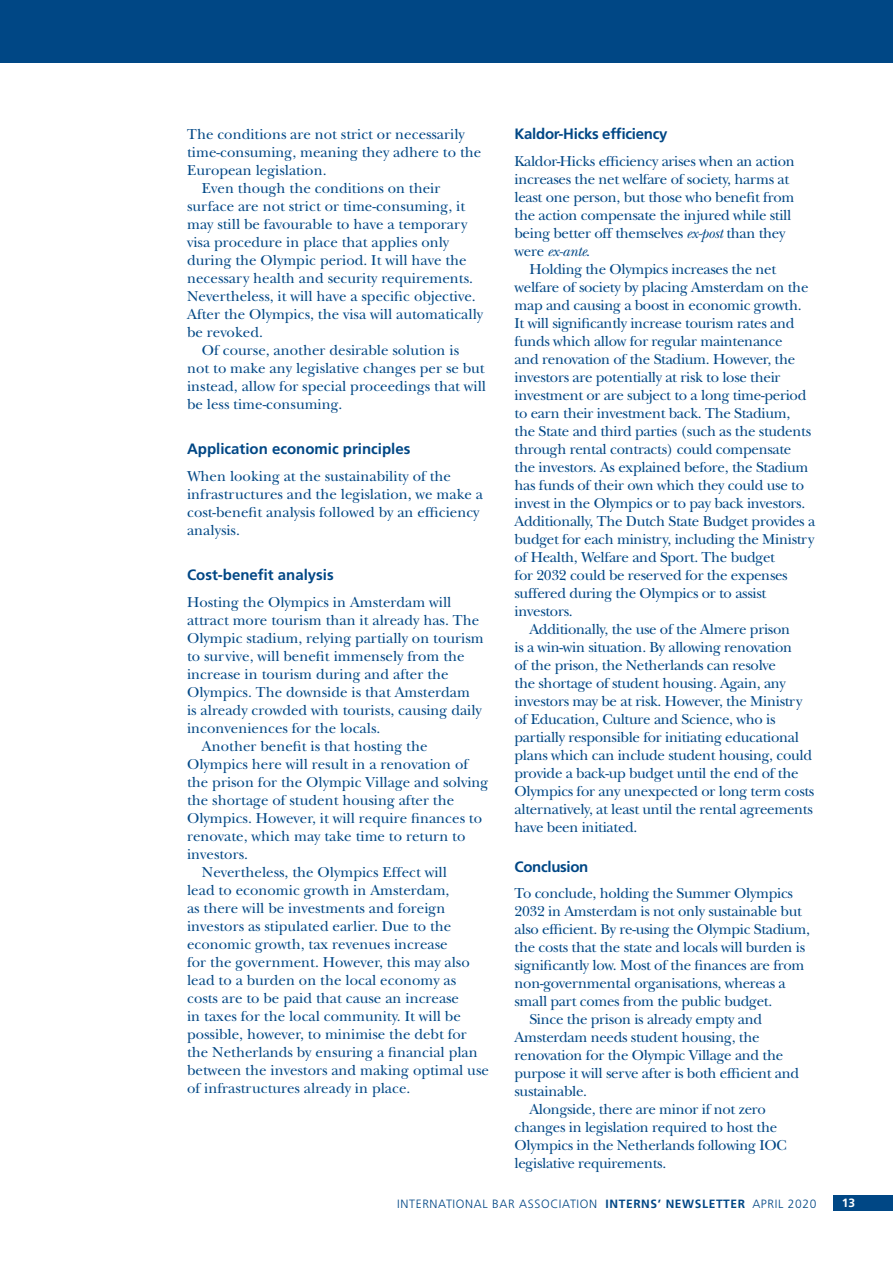
<style>
.page{position:relative;width:893px;height:1263px;background:#fff}
.page>*{position:absolute;margin:0;border:0;box-sizing:border-box;transform-origin:0 0}
.t1{font:15px/18px "New Baskerville";letter-spacing:-.02em;color:#004785}
.t2{font:15px/18px "New Baskerville";color:#004785}
.t3{font:700 15px "Frutiger";color:#004785}
.t4{font:700 15px "Frutiger";letter-spacing:-.02em;color:#004785}
.t5{font:300 12px "Frutiger";letter-spacing:.05em;color:#004785}
.t6{font:700 12px "Frutiger";color:#fff}
.s1{font-style:italic}
.s2{font-weight:700}
</style>
<div class="page">
<div style="left:0;top:0;width:893px;height:63px;background:#004785"></div>
<div style="left:833px;top:1195px;width:60px;height:16px;background:#004785"></div>
<p class="t2" style="left:187px;top:125px;width:279px">The conditions are not strict or necessarily</p>
<p class="t2" style="left:187px;top:143px;width:296px">time-consuming, meaning they adhere to the</p>
<p class="t2" style="left:187px;top:161px;width:141px">European legislation.</p>
<p class="t2" style="left:202px;top:179px;width:240px">Even though the conditions on their</p>
<p class="t2" style="left:187px;top:197px;width:280px">surface are not strict or time-consuming, it</p>
<p class="t2" style="left:187px;top:215px;width:282px">may still be favourable to have a temporary</p>
<p class="t2" style="left:187px;top:233px;width:264px">visa procedure in place that applies only</p>
<p class="t2" style="left:187px;top:251px;width:281px">during the Olympic period. It will have the</p>
<p class="t2" style="left:187px;top:269px;width:287px">necessary health and security requirements.</p>
<p class="t2" style="left:187px;top:287px;width:290px">Nevertheless, it will have a specific objective.</p>
<p class="t2" style="left:187px;top:305px;width:298px">After the Olympics, the visa will automatically</p>
<p class="t2" style="left:187px;top:323px;width:77px">be revoked.</p>
<p class="t2" style="left:202px;top:341px;width:259px">Of course, another desirable solution is</p>
<p class="t2" style="left:187px;top:359px;width:299px">not to make any legislative changes per se but</p>
<p class="t2" style="left:187px;top:377px;width:301px">instead, allow for special proceedings that will</p>
<p class="t2" style="left:187px;top:395px;width:157px">be less time-consuming.</p>
<p class="t3" style="left:187px;top:440px;width:225px">Application economic principles</p>
<p class="t2" style="left:187px;top:467px;width:297px">When looking at the sustainability of the infrastructures and the legislation, we make a cost-benefit analysis followed by an efficiency analysis.</p>
<p class="t3" style="left:187px;top:566px;width:148px">Cost-benefit analysis</p>
<p class="t2" style="left:187px;top:593px;width:266px">Hosting the Olympics in Amsterdam will</p>
<p class="t2" style="left:187px;top:611px;width:294px">attract more tourism than it already has. The</p>
<p class="t2" style="left:187px;top:629px;width:298px">Olympic stadium, relying partially on tourism</p>
<p class="t2" style="left:187px;top:647px;width:279px">to survive, will benefit immensely from the</p>
<p class="t2" style="left:187px;top:665px;width:263px">increase in tourism during and after the</p>
<p class="t2" style="left:187px;top:683px;width:284px">Olympics. The downside is that Amsterdam</p>
<p class="t2" style="left:187px;top:701px;width:296px">is already crowded with tourists, causing daily</p>
<p class="t2" style="left:187px;top:719px;width:195px">inconveniences for the locals.</p>
<p class="t2" style="left:202px;top:737px;width:227px">Another benefit is that hosting the</p>
<p class="t2" style="left:187px;top:755px;width:283px">Olympics here will result in a renovation of</p>
<p class="t2" style="left:187px;top:773px;width:303px">the prison for the Olympic Village and solving</p>
<p class="t2" style="left:187px;top:791px;width:269px">the shortage of student housing after the</p>
<p class="t2" style="left:187px;top:809px;width:297px">Olympics. However, it will require finances to</p>
<p class="t2" style="left:187px;top:827px;width:280px">renovate, which may take time to return to</p>
<p class="t2" style="left:187px;top:845px;width:62px">investors.</p>
<p class="t2" style="left:202px;top:863px;width:246px">Nevertheless, the Olympics Effect will</p>
<p class="t2" style="left:187px;top:881px;width:264px">lead to economic growth in Amsterdam,</p>
<p class="t2" style="left:187px;top:899px;width:260px">as there will be investments and foreign</p>
<p class="t2" style="left:187px;top:917px;width:266px">investors as stipulated earlier. Due to the</p>
<p class="t2" style="left:187px;top:935px;width:262px">economic growth, tax revenues increase</p>
<p class="t2" style="left:187px;top:953px;width:284px">for the government. However, this may also</p>
<p class="t2" style="left:187px;top:971px;width:271px">lead to a burden on the local economy as</p>
<p class="t2" style="left:187px;top:989px;width:274px">costs are to be paid that cause an increase</p>
<p class="t2" style="left:187px;top:1007px;width:275px">in taxes for the local community. It will be</p>
<p class="t2" style="left:187px;top:1025px;width:281px">possible, however, to minimise the debt for</p>
<p class="t2" style="left:187px;top:1043px;width:292px">the Netherlands by ensuring a financial plan</p>
<p class="t2" style="left:187px;top:1061px;width:303px">between the investors and making optimal use</p>
<p class="t2" style="left:187px;top:1079px;width:225px">of infrastructures already in place.</p>
<p class="t4" style="left:514px;top:125px;width:154px">Kaldor-Hicks efficiency</p>
<p class="t1" style="left:514px;top:152px;width:282px">Kaldor-Hicks efficiency arises when an action increases the net welfare of society, harms at least one person, but those who benefit from the action compensate the injured while still being better off themselves <span class="s1">ex-post</span> than they were <span class="s1">ex-ante</span>.</p>
<p class="t1" style="left:529px;top:260px;width:248px">Holding the Olympics increases the net</p>
<p class="t1" style="left:514px;top:278px;width:295px">welfare of society by placing Amsterdam on the</p>
<p class="t1" style="left:514px;top:296px;width:289px">map and causing a boost in economic growth.</p>
<p class="t1" style="left:514px;top:314px;width:281px">It will significantly increase tourism rates and</p>
<p class="t1" style="left:514px;top:332px;width:270px">funds which allow for regular maintenance</p>
<p class="t1" style="left:514px;top:350px;width:282px">and renovation of the Stadium. However, the</p>
<p class="t1" style="left:514px;top:368px;width:268px">investors are potentially at risk to lose their</p>
<p class="t1" style="left:514px;top:386px;width:293px">investment or are subject to a long time-period</p>
<p class="t1" style="left:514px;top:404px;width:277px">to earn their investment back. The Stadium,</p>
<p class="t1" style="left:514px;top:422px;width:298px">the State and third parties (such as the students</p>
<p class="t1" style="left:514px;top:440px;width:278px">through rental contracts) could compensate</p>
<p class="t1" style="left:514px;top:458px;width:295px">the investors. As explained before, the Stadium</p>
<p class="t1" style="left:514px;top:476px;width:291px">has funds of their own which they could use to</p>
<p class="t1" style="left:514px;top:494px;width:292px">invest in the Olympics or to pay back investors.</p>
<p class="t1" style="left:514px;top:512px;width:302px">Additionally, The Dutch State Budget provides a</p>
<p class="t1" style="left:514px;top:530px;width:301px">budget for each ministry, including the Ministry</p>
<p class="t1" style="left:514px;top:548px;width:262px">of Health, Welfare and Sport. The budget</p>
<p class="t1" style="left:514px;top:566px;width:275px">for 2032 could be reserved for the expenses</p>
<p class="t1" style="left:514px;top:584px;width:253px">suffered during the Olympics or to assist</p>
<p class="t1" style="left:514px;top:602px;width:60px">investors.</p>
<p class="t1" style="left:529px;top:620px;width:262px">Additionally, the use of the Almere prison</p>
<p class="t1" style="left:514px;top:638px;width:279px">is a win-win situation. By allowing renovation</p>
<p class="t1" style="left:514px;top:656px;width:263px">of the prison, the Netherlands can resolve</p>
<p class="t1" style="left:514px;top:674px;width:273px">the shortage of student housing. Again, any</p>
<p class="t1" style="left:514px;top:692px;width:289px">investors may be at risk. However, the Ministry</p>
<p class="t1" style="left:514px;top:710px;width:262px">of Education, Culture and Science, who is</p>
<p class="t1" style="left:514px;top:728px;width:286px">partially responsible for initiating educational</p>
<p class="t1" style="left:514px;top:746px;width:299px">plans which can include student housing, could</p>
<p class="t1" style="left:514px;top:764px;width:286px">provide a back-up budget until the end of the</p>
<p class="t1" style="left:514px;top:782px;width:301px">Olympics for any unexpected or long term costs</p>
<p class="t1" style="left:514px;top:800px;width:300px">alternatively, at least until the rental agreements</p>
<p class="t1" style="left:514px;top:818px;width:125px">have been initiated.</p>
<p class="t4" style="left:514px;top:857px;width:75px">Conclusion</p>
<p class="t1" style="left:514px;top:884px;width:280px">To conclude, holding the Summer Olympics</p>
<p class="t1" style="left:514px;top:902px;width:289px">2032 in Amsterdam is not only sustainable but</p>
<p class="t1" style="left:514px;top:920px;width:297px">also efficient. By re-using the Olympic Stadium,</p>
<p class="t1" style="left:514px;top:938px;width:292px">the costs that the state and locals will burden is</p>
<p class="t1" style="left:514px;top:956px;width:291px">significantly low. Most of the finances are from</p>
<p class="t1" style="left:514px;top:974px;width:273px">non-governmental organisations, whereas a</p>
<p class="t1" style="left:514px;top:992px;width:259px">small part comes from the public budget.</p>
<p class="t1" style="left:529px;top:1010px;width:234px">Since the prison is already empty and</p>
<p class="t1" style="left:514px;top:1028px;width:247px">Amsterdam needs student housing, the</p>
<p class="t1" style="left:514px;top:1046px;width:270px">renovation for the Olympic Village and the</p>
<p class="t1" style="left:514px;top:1064px;width:286px">purpose it will serve after is both efficient and</p>
<p class="t1" style="left:514px;top:1082px;width:74px">sustainable.</p>
<p class="t1" style="left:529px;top:1100px;width:238px">Alongside, there are minor if not zero</p>
<p class="t1" style="left:514px;top:1118px;width:264px">changes in legislation required to host the</p>
<p class="t1" style="left:514px;top:1136px;width:274px">Olympics in the Netherlands following IOC</p>
<p class="t1" style="left:514px;top:1154px;width:153px">legislative requirements.</p>
<p class="t5" style="left:397px;top:1196px;width:421px">INTERNATIONAL BAR ASSOCIATION <span class="s2">INTERNS’ NEWSLETTER</span> APRIL 2020</p>
<p class="t6" style="left:842px;top:1196px;width:15px">13</p>
</div>
